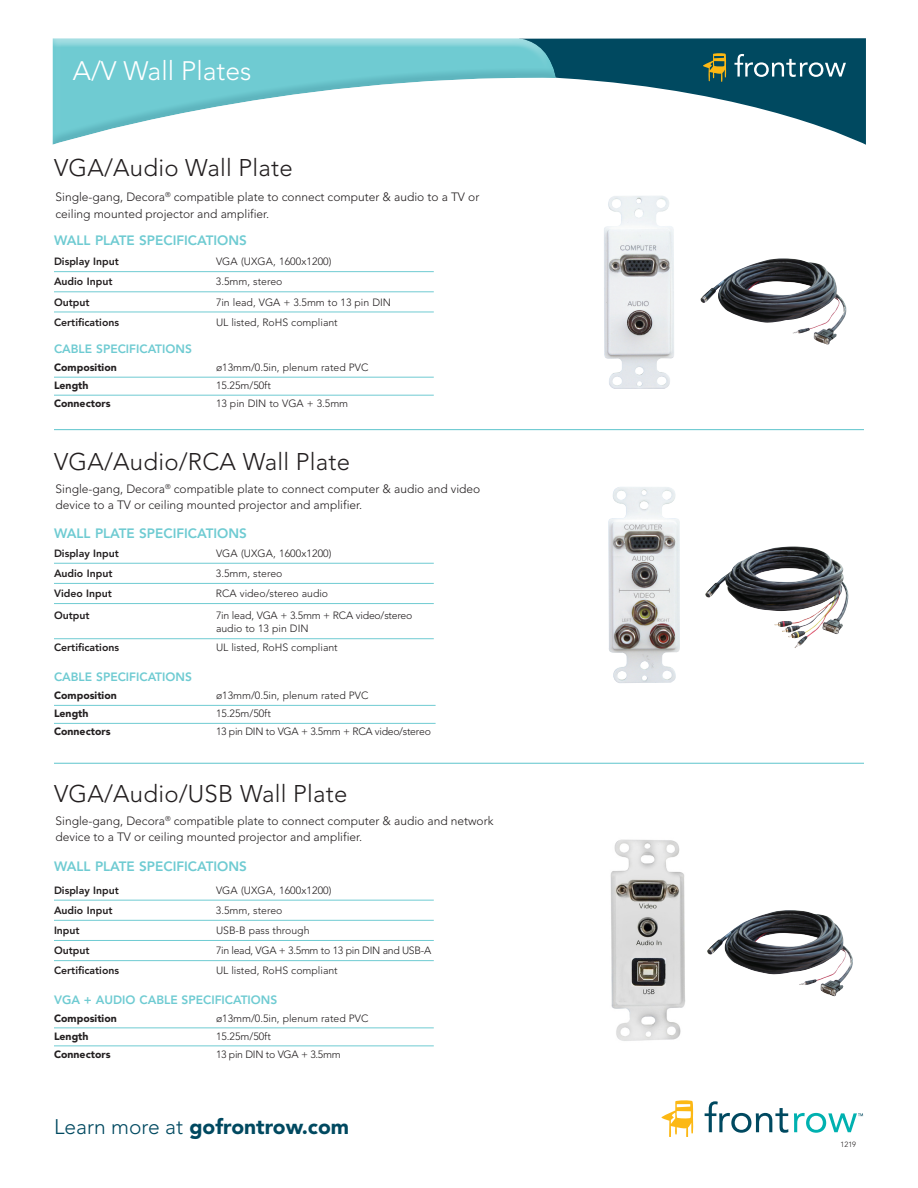
<style>
.page{position:relative;width:918px;height:1188px;background:#fff}
.page>*{position:absolute;margin:0;border:0;box-sizing:border-box;transform-origin:0 0}
.t1{font:300 26.55px "Avenir";color:#fff}
.t2{font:300 24px "Avenir";letter-spacing:.01em;color:#231f20}
.t3{font:900 21px "Avenir";color:#004960}
.t4{font:800 13.5px "Avenir";color:#6fcbd2}
.t5{font:300 12px/16.5px "Avenir";color:#231f20}
.t6{font:800 12px "Avenir";color:#6fcbd2}
.t7{font:300 10.5px "Avenir";color:#231f20}
.t8{font:800 10.5px "Avenir";color:#231f20}
.t9{font:300 10.5px "Avenir";letter-spacing:-.03em;color:#231f20}
.t10{font:900 10.5px "Avenir";color:#231f20}
.t11{font:300 10.5px/13.5px "Avenir";letter-spacing:-.02em;color:#231f20}
.t12{font:300 7.5px "Avenir";color:#231f20}
.s1{font-weight:300}
</style>
<div class="page">
<div style="left:51px;top:38px;width:505px;height:95px;background:#fff;opacity:.44"></div>
<div style="left:51px;top:47px;width:505px;height:100px;background:#004960;opacity:.15"></div>
<svg style="left:519px;top:38px;width:347px;height:107px"></svg>
<hr style="left:54px;top:271px;width:380px;height:1px;background:#6fcbd2">
<hr style="left:54px;top:291px;width:380px;height:1px;background:#6fcbd2">
<hr style="left:54px;top:312px;width:380px;height:1px;background:#6fcbd2">
<hr style="left:54px;top:377px;width:380px;height:1px;background:#6fcbd2">
<hr style="left:54px;top:395px;width:380px;height:1px;background:#6fcbd2">
<hr style="left:54px;top:563px;width:380px;height:1px;background:#6fcbd2">
<hr style="left:54px;top:583px;width:380px;height:1px;background:#6fcbd2">
<hr style="left:54px;top:603px;width:380px;height:1px;background:#6fcbd2">
<hr style="left:54px;top:638px;width:380px;height:1px;background:#6fcbd2">
<hr style="left:54px;top:429px;width:810px;height:1px;background:#6fcbd2">
<hr style="left:54px;top:763px;width:810px;height:1px;background:#6fcbd2">
<img style="left:700px;top:258px;width:147px;height:87px">
<img style="left:604px;top:196px;width:70px;height:193px">
<img style="left:608px;top:487px;width:72px;height:196px">
<img style="left:705px;top:547px;width:129px;height:86px">
<hr style="left:54px;top:900px;width:380px;height:1px;background:#6fcbd2">
<hr style="left:54px;top:920px;width:380px;height:1px;background:#6fcbd2">
<hr style="left:54px;top:940px;width:380px;height:1px;background:#6fcbd2">
<hr style="left:54px;top:960px;width:380px;height:1px;background:#6fcbd2">
<hr style="left:54px;top:1028px;width:380px;height:1px;background:#6fcbd2">
<hr style="left:54px;top:1046px;width:380px;height:1px;background:#6fcbd2">
<img style="left:610px;top:839px;width:75px;height:202px">
<hr style="left:54px;top:705px;width:382px;height:1px;background:#6fcbd2">
<hr style="left:54px;top:723px;width:382px;height:1px;background:#6fcbd2">
<svg style="left:705px;top:1101px;width:83px;height:32px"></svg>
<svg style="left:661px;top:1100px;width:32px;height:37px"></svg>
<svg style="left:794px;top:1113px;width:69px;height:20px"></svg>
<img style="left:707px;top:910px;width:146px;height:87px">
<p class="t1" style="left:73px;top:55px;width:180px">A/V Wall Plates</p>
<p class="t2" style="left:54px;top:154px;width:240px">VGA/Audio Wall Plate</p>
<p class="t5" style="left:56px;top:189px;width:425px">Single-gang, Decora<sup>®</sup> compatible plate to connect computer &amp; audio to a TV or ceiling mounted projector and amplifier.</p>
<p class="t4" style="left:54px;top:232px;width:194px">WALL PLATE SPECIFICATIONS</p>
<p class="t8" style="left:54px;top:255px;width:66px">Display Input</p>
<p class="t7" style="left:216px;top:255px;width:117px">VGA (UXGA, 1600x1200)</p>
<p class="t8" style="left:54px;top:276px;width:60px">Audio Input</p>
<p class="t7" style="left:216px;top:276px;width:68px">3.5mm, stereo</p>
<p class="t8" style="left:54px;top:296px;width:37px">Output</p>
<p class="t7" style="left:216px;top:296px;width:177px">7in lead, VGA + 3.5mm to 13 pin DIN</p>
<p class="t8" style="left:54px;top:316px;width:67px">Certifications</p>
<p class="t7" style="left:216px;top:316px;width:123px">UL listed, RoHS compliant</p>
<p class="t6" style="left:54px;top:342px;width:139px">CABLE SPECIFICATIONS</p>
<p class="t10" style="left:54px;top:361px;width:64px">Composition</p>
<p class="t7" style="left:216px;top:361px;width:154px">ø13mm/0.5in, plenum rated PVC</p>
<p class="t10" style="left:54px;top:379px;width:36px">Length</p>
<p class="t7" style="left:216px;top:379px;width:56px">15.25m/50ft</p>
<p class="t10" style="left:54px;top:397px;width:58px">Connectors</p>
<p class="t7" style="left:216px;top:397px;width:134px">13 pin DIN to VGA + 3.5mm</p>
<p class="t2" style="left:54px;top:447px;width:298px">VGA/Audio/RCA Wall Plate</p>
<p class="t5" style="left:56px;top:480px;width:426px">Single-gang, Decora<sup>®</sup> compatible plate to connect computer &amp; audio and video device to a TV or ceiling mounted projector and amplifier.</p>
<p class="t4" style="left:54px;top:525px;width:194px">WALL PLATE SPECIFICATIONS</p>
<p class="t8" style="left:54px;top:547px;width:66px">Display Input</p>
<p class="t7" style="left:216px;top:547px;width:117px">VGA (UXGA, 1600x1200)</p>
<p class="t8" style="left:54px;top:567px;width:60px">Audio Input</p>
<p class="t7" style="left:216px;top:567px;width:68px">3.5mm, stereo</p>
<p class="t8" style="left:54px;top:587px;width:59px">Video Input</p>
<p class="t7" style="left:216px;top:587px;width:114px">RCA video/stereo audio</p>
<p class="t8" style="left:54px;top:609px;width:37px">Output</p>
<p class="t11" style="left:216px;top:609px;width:198px">7in lead, VGA + 3.5mm + RCA video/stereo audio to 13 pin DIN</p>
<p class="t8" style="left:54px;top:641px;width:67px">Certifications</p>
<p class="t7" style="left:216px;top:641px;width:123px">UL listed, RoHS compliant</p>
<p class="t6" style="left:54px;top:670px;width:139px">CABLE SPECIFICATIONS</p>
<p class="t10" style="left:54px;top:689px;width:64px">Composition</p>
<p class="t7" style="left:216px;top:689px;width:154px">ø13mm/0.5in, plenum rated PVC</p>
<p class="t10" style="left:54px;top:707px;width:36px">Length</p>
<p class="t7" style="left:216px;top:707px;width:56px">15.25m/50ft</p>
<p class="t10" style="left:54px;top:725px;width:58px">Connectors</p>
<p class="t9" style="left:216px;top:725px;width:217px">13 pin DIN to VGA + 3.5mm + RCA video/stereo</p>
<p class="t2" style="left:54px;top:780px;width:295px">VGA/Audio/USB Wall Plate</p>
<p class="t5" style="left:56px;top:812px;width:440px">Single-gang, Decora<sup>®</sup> compatible plate to connect computer &amp; audio and network device to a TV or ceiling mounted projector and amplifier.</p>
<p class="t4" style="left:54px;top:858px;width:194px">WALL PLATE SPECIFICATIONS</p>
<p class="t8" style="left:54px;top:884px;width:66px">Display Input</p>
<p class="t7" style="left:216px;top:884px;width:117px">VGA (UXGA, 1600x1200)</p>
<p class="t8" style="left:54px;top:904px;width:60px">Audio Input</p>
<p class="t7" style="left:216px;top:904px;width:68px">3.5mm, stereo</p>
<p class="t8" style="left:54px;top:924px;width:27px">Input</p>
<p class="t7" style="left:216px;top:924px;width:95px">USB-B pass through</p>
<p class="t8" style="left:54px;top:944px;width:37px">Output</p>
<p class="t9" style="left:216px;top:944px;width:217px">7in lead, VGA + 3.5mm to 13 pin DIN and USB-A</p>
<p class="t8" style="left:54px;top:965px;width:67px">Certifications</p>
<p class="t7" style="left:216px;top:965px;width:123px">UL listed, RoHS compliant</p>
<p class="t6" style="left:54px;top:992px;width:225px">VGA + AUDIO CABLE SPECIFICATIONS</p>
<p class="t10" style="left:54px;top:1011px;width:64px">Composition</p>
<p class="t7" style="left:216px;top:1012px;width:154px">ø13mm/0.5in, plenum rated PVC</p>
<p class="t10" style="left:54px;top:1029px;width:36px">Length</p>
<p class="t7" style="left:216px;top:1030px;width:56px">15.25m/50ft</p>
<p class="t10" style="left:54px;top:1047px;width:58px">Connectors</p>
<p class="t9" style="left:216px;top:1048px;width:126px">13 pin DIN to VGA + 3.5mm</p>
<p class="t3" style="left:54px;top:1114px;width:297px"><span class="s1">Learn more at</span> gofrontrow.com</p>
<p class="t12" style="left:841px;top:1140px;width:17px">1219</p>
</div>
